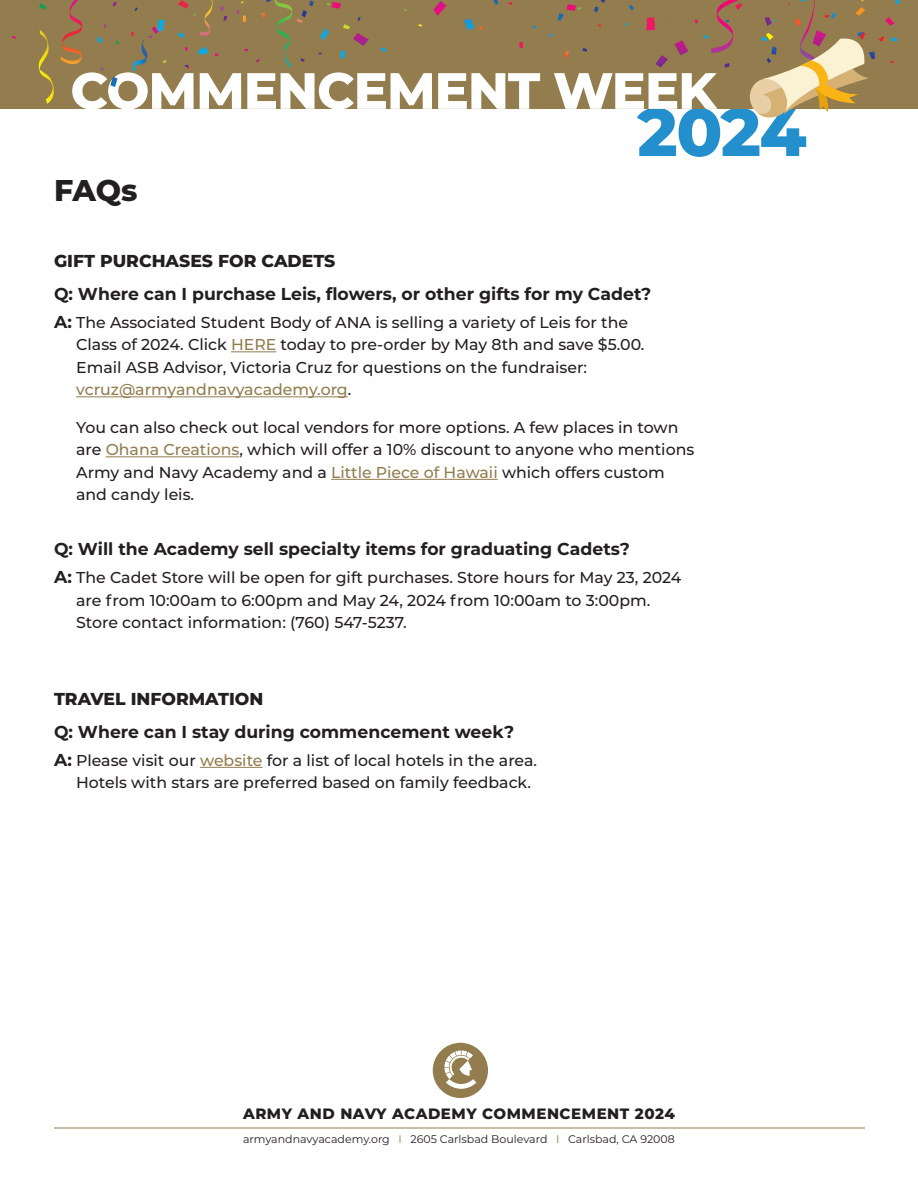
<style>
.page{position:relative;width:918px;height:1188px;background:#fff}
.page>*{position:absolute;margin:0;border:0;box-sizing:border-box;transform-origin:0 0}
.t1{font:800 67.5px "Montserrat";color:#2390cd}
.t2{font:800 51px "Montserrat";letter-spacing:-.02em;color:#fff}
.t3{font:800 30px "Montserrat";color:#231f20}
.t4{font:700 17.25px "Montserrat";color:#231f20}
.t5{font:800 17.25px "Montserrat";color:#231f20}
.t6{font:500 15.75px/22.5px "Montserrat";color:#231f20}
.t7{font:800 15px "Montserrat";letter-spacing:.035em;color:#231f20}
.t8{font:10.95px "Montserrat";color:#231f20}
.s1{font-weight:700;font-size:17.25px}
.s2{color:#937c4d}
</style>
<div class="page">
<hr style="left:231px;top:351px;width:45px;height:1px;background:#937c4d">
<hr style="left:76px;top:396px;width:272px;height:1px;background:#937c4d">
<hr style="left:106px;top:456px;width:133px;height:1px;background:#937c4d">
<hr style="left:331px;top:479px;width:167px;height:1px;background:#937c4d">
<hr style="left:200px;top:767px;width:63px;height:1px;background:#937c4d">
<svg style="left:431px;top:1041px;width:59px;height:59px"></svg>
<div style="left:430px;top:1040px;width:61px;height:61px;border:3px solid #fff;border-radius:50%"></div>
<svg style="left:444px;top:1051px;width:32px;height:38px"></svg>
<hr style="left:54px;top:1128px;width:811px;height:1px;background:#937c4d">
<div style="left:0;top:0;width:918px;height:108px;background:#937c4d"></div>
<svg style="left:629px;top:5px;width:5px;height:5px"></svg>
<svg style="left:184px;top:47px;width:4px;height:4px"></svg>
<svg style="left:112px;top:2px;width:5px;height:4px"></svg>
<svg style="left:38px;top:0;width:44px;height:104px"></svg>
<svg style="left:116px;top:41px;width:4px;height:4px"></svg>
<svg style="left:656px;top:55px;width:12px;height:13px"></svg>
<svg style="left:646px;top:17px;width:9px;height:13px"></svg>
<svg style="left:185px;top:65px;width:4px;height:4px"></svg>
<svg style="left:110px;top:77px;width:7px;height:10px"></svg>
<svg style="left:493px;top:0;width:5px;height:5px"></svg>
<svg style="left:464px;top:18px;width:19px;height:12px"></svg>
<svg style="left:433px;top:1px;width:14px;height:15px"></svg>
<svg style="left:380px;top:47px;width:7px;height:5px"></svg>
<svg style="left:198px;top:47px;width:10px;height:8px"></svg>
<svg style="left:178px;top:0;width:35px;height:38px"></svg>
<svg style="left:97px;top:37px;width:5px;height:6px"></svg>
<svg style="left:519px;top:42px;width:4px;height:6px"></svg>
<svg style="left:533px;top:25px;width:4px;height:4px"></svg>
<svg style="left:594px;top:0;width:11px;height:12px"></svg>
<svg style="left:583px;top:48px;width:4px;height:4px"></svg>
<svg style="left:564px;top:51px;width:5px;height:7px"></svg>
<svg style="left:549px;top:33px;width:4px;height:4px"></svg>
<svg style="left:558px;top:4px;width:23px;height:17px"></svg>
<svg style="left:256px;top:0;width:113px;height:68px"></svg>
<svg style="left:237px;top:9px;width:9px;height:13px"></svg>
<svg style="left:220px;top:6px;width:7px;height:15px"></svg>
<svg style="left:131px;top:19px;width:36px;height:53px"></svg>
<svg style="left:674px;top:0;width:226px;height:118px"></svg>
<p class="t2" style="left:70px;top:53px;width:648px">COMMENCEMENT WEEK</p>
<p class="t1" style="left:637px;top:83px;width:171px">2024</p>
<p class="t3" style="left:54px;top:168px;width:85px">FAQs</p>
<p class="t5" style="left:54px;top:248px;width:283px">GIFT PURCHASES FOR CADETS</p>
<p class="t4" style="left:54px;top:281px;width:599px">Q: Where can I purchase Leis, flowers, or other gifts for my Cadet?</p>
<p class="t6" style="left:76px;top:310px;width:570px;text-indent:-22px"><span class="s1">A:</span> The Associated Student Body of ANA is selling a variety of Leis for the Class of 2024. Click <span class="s2">HERE</span> today to pre-order by May 8th and save $5.00.<br>Email ASB Advisor, Victoria Cruz for questions on the fundraiser: <span class="s2">vcruz@armyandnavyacademy.org</span>.</p>
<p class="t6" style="left:76px;top:415px;width:620px">You can also check out local vendors for more options. A few places in town are <span class="s2">Ohana Creations</span>, which will offer a 10% discount to anyone who mentions Army and Navy Academy and a <span class="s2">Little Piece of Hawaii</span> which offers custom and candy leis.</p>
<p class="t4" style="left:54px;top:537px;width:577px">Q: Will the Academy sell specialty items for graduating Cadets?</p>
<p class="t6" style="left:76px;top:566px;width:607px;text-indent:-22px"><span class="s1">A:</span> The Cadet Store will be open for gift purchases. Store hours for May 23, 2024 are from 10:00am to 6:00pm and May 24, 2024 from 10:00am to 3:00pm.<br>Store contact information: (760) 547-5237.</p>
<p class="t5" style="left:54px;top:686px;width:211px">TRAVEL INFORMATION</p>
<p class="t4" style="left:54px;top:719px;width:462px">Q: Where can I stay during commencement week?</p>
<p class="t6" style="left:76px;top:748px;width:462px;text-indent:-22px"><span class="s1">A:</span> Please visit our <span class="s2">website</span> for a list of local hotels in the area.<br>Hotels with stars are preferred based on family feedback.</p>
<p class="t7" style="left:243px;top:1102px;width:433px">ARMY AND NAVY ACADEMY COMMENCEMENT 2024</p>
<p class="t8" style="left:243px;top:1132px;width:433px">armyandnavyacademy.org <span class="s2">I</span> 2605 Carlsbad Boulevard <span class="s2">I</span> Carlsbad, CA 92008</p>
</div>
